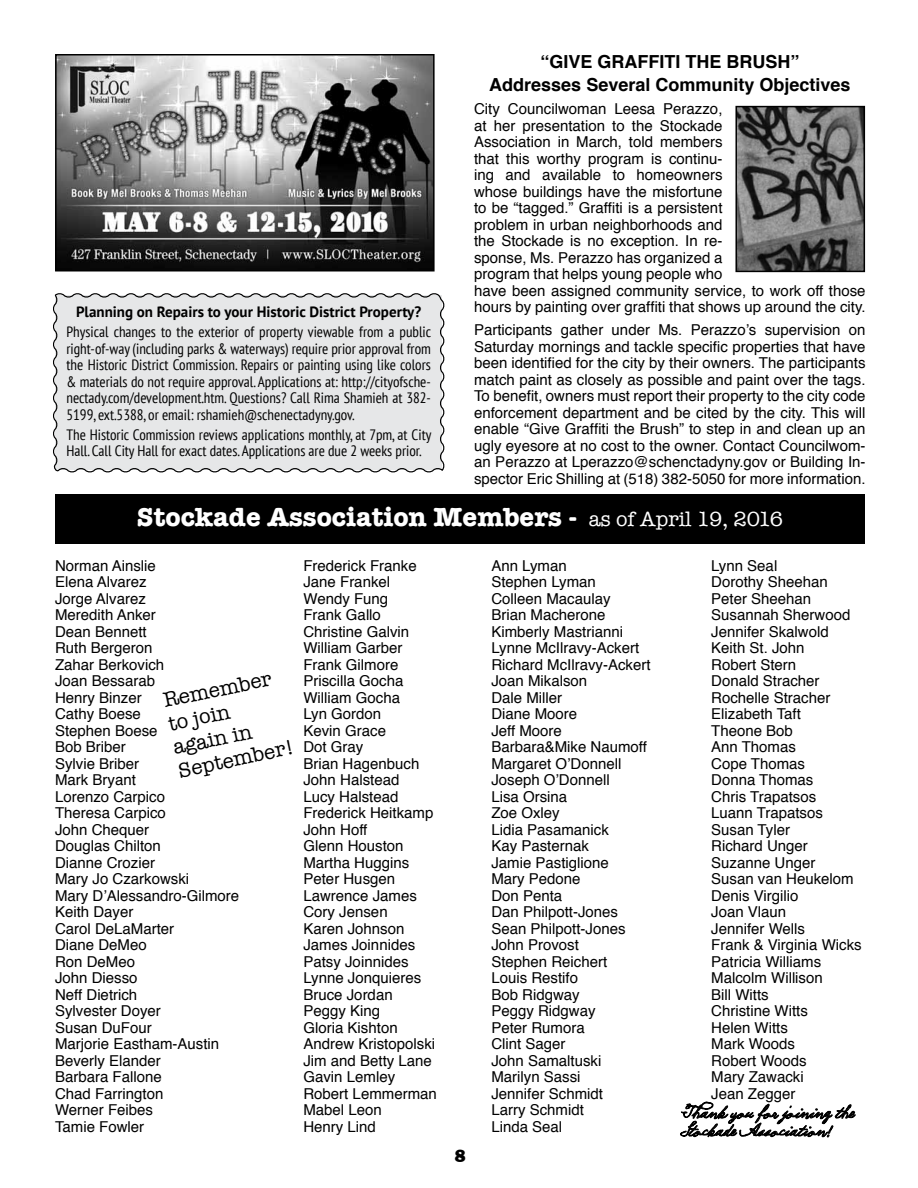
<style>
.page{position:relative;width:918px;height:1188px;background:#fff}
.page>*{position:absolute;margin:0;border:0;box-sizing:border-box;transform-origin:0 0}
.t1{font:700 27px "American Typewriter";color:#fff}
.t2{font:21px/18px "Tellus Pangaia";color:#000}
.t3{font:21px/24px "American Typewriter";color:#000}
.t4{font:700 18px/23.2px "Helvetica";color:#000}
.t5{font:18px "Francis Gothic Normal";color:#000}
.t6{font:15px/16.5px "Helvetica";color:#000}
.t7{font:condensed 15px/16.5px "PT Sans";color:#000;text-align:justify}
.t8{font:700 15px "PT Sans";color:#000}
.s1{font-weight:400;font-size:21px}
</style>
<div class="page">
<img style="left:58px;top:57px;width:374px;height:212px">
<div style="left:55px;top:54px;width:380px;height:218px;border:2px solid #000"></div>
<div style="left:55px;top:495px;width:810px;height:49px;background:#000"></div>
<svg style="left:680px;top:1101px;width:176px;height:36px"></svg>
<div style="left:53px;top:293px;width:392px;height:180px;background:#e6e7e8"></div>
<img style="left:738px;top:109px;width:124px;height:160px">
<div style="left:735px;top:106px;width:130px;height:166px;border:2px solid #000"></div>
<p class="t8" style="left:76px;top:302px;width:347px">Planning on Repairs to your Historic District Property?</p>
<p class="t7" style="left:66px;top:323px;width:366px">Physical changes to the exterior of property viewable from a public right-of-way (including parks &amp; waterways) require prior approval from the Historic District Commission. Repairs or painting using like colors &amp; materials do not require approval. Applications at: http://cityofsche&shy;nectady.com/development.htm. Questions? Call Rima Shamieh at 382- 5199, ext.5388, or email: rshamieh@schenectadyny.gov.</p>
<p class="t7" style="left:66px;top:426px;width:366px">The Historic Commission reviews applications monthly, at 7pm, at City<br>Hall. Call City Hall for exact dates. Applications are due 2 weeks prior.</p>
<p class="t4" style="left:489px;top:50px;width:363px;text-indent:237px">Brush”<br>Addresses Several Community Objectives</p>
<p class="t6" style="left:474px;top:101px;width:393px">City Councilwoman Leesa Perazzo,<br>at her presentation to the Stockade<br>Association in March, told members<br>that this worthy program is continu-<br>ing and available to homeowners<br>whose buildings have the misfortune<br>to be “tagged.” Graffiti is a persistent<br>problem in urban neighborhoods and<br>the Stockade is no exception. In re-<br>sponse, Ms. Perazzo has organized a<br>program that helps young people who<br>have been assigned community service, to work off those hours by painting over graffiti that shows up around the city.</p>
<p class="t6" style="left:474px;top:322px;width:393px;text-align:justify">Participants gather under Ms. Perazzo’s supervision on Saturday mornings and tackle specific properties that have been identified for the city by their owners. The participants match paint as closely as possible and paint over the tags.<br>To benefit, owners must report their property to the city code enforcement department and be cited by the city. This will enable “Give Graffiti the Brush” to step in and clean up an ugly eyesore at no cost to the owner. Contact Councilwom&shy;an Perazzo at Lperazzo@schenctadyny.gov or Building In&shy;spector Eric Shilling at (518) 382-5050 for more information.</p>
<p class="t4" style="left:540px;top:50px;width:82px">“Give Graffiti</p>
<p class="t4" style="left:685px;top:50px;width:13px">the</p>
<h1 class="t1" style="left:137px;top:494px;width:648px">Stockade Association Members - <span class="s1">as of April 19, 2016</span></h1>
<p class="t6" style="left:55px;top:558px;width:186px">Norman Ainslie<br>Elena Alvarez<br>Jorge Alvarez<br>Meredith Anker<br>Dean Bennett<br>Ruth Bergeron<br>Zahar Berkovich<br>Joan Bessarab<br>Henry Binzer<br>Cathy Boese<br>Stephen Boese<br>Bob Briber<br>Sylvie Briber<br>Mark Bryant<br>Lorenzo Carpico<br>Theresa Carpico<br>John Chequer<br>Douglas Chilton<br>Dianne Crozier<br>Mary Jo Czarkowski<br>Mary D’Alessandro-Gilmore<br>Keith Dayer<br>Carol DeLaMarter<br>Diane DeMeo<br>Ron DeMeo<br>John Diesso<br>Neff Dietrich<br>Sylvester Doyer<br>Susan DuFour<br>Marjorie Eastham-Austin<br>Beverly Elander<br>Barbara Fallone<br>Chad Farrington<br>Werner Feibes<br>Tamie Fowler</p>
<p class="t6" style="left:303px;top:558px;width:135px">Frederick Franke<br>Jane Frankel<br>Wendy Fung<br>Frank Gallo<br>Christine Galvin<br>William Garber<br>Frank Gilmore<br>Priscilla Gocha<br>William Gocha<br>Lyn Gordon<br>Kevin Grace<br>Dot Gray<br>Brian Hagenbuch<br>John Halstead<br>Lucy Halstead<br>Frederick Heitkamp<br>John Hoff<br>Glenn Houston<br>Martha Huggins<br>Peter Husgen<br>Lawrence James<br>Cory Jensen<br>Karen Johnson<br>James Joinnides<br>Patsy Joinnides<br>Lynne Jonquieres<br>Bruce Jordan<br>Peggy King<br>Gloria Kishton<br>Andrew Kristopolski<br>Jim and Betty Lane<br>Gavin Lemley<br>Robert Lemmerman<br>Mabel Leon<br>Henry Lind</p>
<p class="t6" style="left:491px;top:558px;width:161px">Ann Lyman<br>Stephen Lyman<br>Colleen Macaulay<br>Brian Macherone<br>Kimberly Mastrianni<br>Lynne McIlravy-Ackert<br>Richard McIlravy-Ackert<br>Joan Mikalson<br>Dale Miller<br>Diane Moore<br>Jeff Moore<br>Barbara&amp;Mike Naumoff<br>Margaret O’Donnell<br>Joseph O’Donnell<br>Lisa Orsina<br>Zoe Oxley<br>Lidia Pasamanick<br>Kay Pasternak<br>Jamie Pastiglione<br>Mary Pedone<br>Don Penta<br>Dan Philpott-Jones<br>Sean Philpott-Jones<br>John Provost<br>Stephen Reichert<br>Louis Restifo<br>Bob Ridgway<br>Peggy Ridgway<br>Peter Rumora<br>Clint Sager<br>John Samaltuski<br>Marilyn Sassi<br>Jennifer Schmidt<br>Larry Schmidt<br>Linda Seal</p>
<p class="t6" style="left:711px;top:558px;width:152px">Lynn Seal<br>Dorothy Sheehan<br>Peter Sheehan<br>Susannah Sherwood<br>Jennifer Skalwold<br>Keith St. John<br>Robert Stern<br>Donald Stracher<br>Rochelle Stracher<br>Elizabeth Taft<br>Theone Bob<br>Ann Thomas<br>Cope Thomas<br>Donna Thomas<br>Chris Trapatsos<br>Luann Trapatsos<br>Susan Tyler<br>Richard U nger<br>Suzanne Unger<br>Susan van Heukelom<br>Denis Virgilio<br>Joan Vlaun<br>Jennifer Wells<br>Frank &amp; Virginia Wicks<br>Patricia Williams<br>Malcolm Willison<br>Bill Witts<br>Christine Witts<br>Helen Witts<br>Mark Woods<br>Robert Woods<br>Mary Zawacki<br>Jean Zegger</p>
<h2 class="t3" style="left:161px;top:688px;width:119px;rotate:-12deg">Remember to join again in<br>September!</h2>
<h2 class="t2" style="left:681px;top:1104px;width:175px">Thank you for joining the<br>Stockade Association!</h2>
<p class="t5" style="left:455px;top:1145px;width:12px">8</p>
</div>
